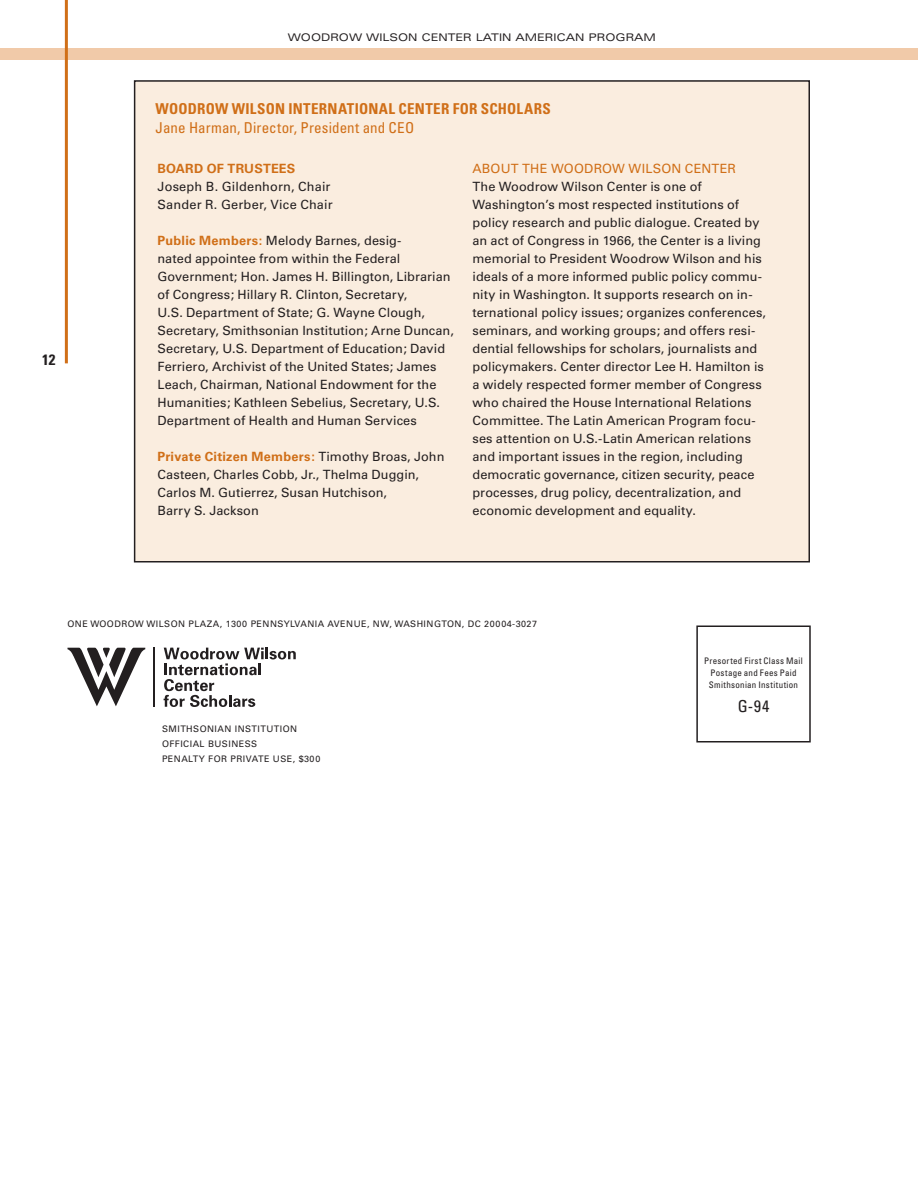
<style>
.page{position:relative;width:918px;height:1188px;background:#fff}
.page>*{position:absolute;margin:0;border:0;box-sizing:border-box;transform-origin:0 0}
.text_Spanish{font:condensed 16.5px "Univers";color:#231f20}
.text_Spanish-2{font:700 condensed 15px "Univers";letter-spacing:.015em;color:#d06f18}
.text_Spanish-3{font:condensed 15px "Univers";letter-spacing:.005em;color:#d06f18}
.t1{font:700 condensed 15px "Univers";color:#231f20}
.text_Spanish-4{font:12.75px/18px "Univers";letter-spacing:.005em;color:#231f20}
.text_Spanish-5{font:12.75px "Univers";letter-spacing:.015em;color:#d06f18}
.text_Spanish-6{font:700 12.75px "Univers";letter-spacing:.015em;color:#d06f18}
.t2{font:expanded 10.5px "Univers";color:#231f20}
.text_English{font:9px "Univers";letter-spacing:.05em;color:#231f20}
.text_Spanish-7{font:condensed 9px "Univers";letter-spacing:.04em;color:#231f20}
.s1{font-weight:700;color:#d06f18}
</style>
<div class="page">
<div style="left:0;top:48px;width:918px;height:12px;background:#f1caa9"></div>
<hr style="left:65px;top:0;width:3px;height:363px;background:#d06f18">
<div style="left:135px;top:81px;width:674px;height:481px;background:#faeddf"></div>
<div style="left:134px;top:80px;width:676px;height:482px;border:2px solid #231f20"></div>
<div style="left:696px;top:626px;width:115px;height:116px;border:2px solid #231f20"></div>
<svg style="left:164px;top:648px;width:132px;height:59px"></svg>
<hr style="left:153px;top:648px;width:1px;height:59px;background:#231f20">
<svg style="left:68px;top:648px;width:77px;height:58px"></svg>
<p class="t1" style="left:42px;top:350px;width:15px">12</p>
<p class="t2" style="left:288px;top:32px;width:370px">WOODROW WILSON CENTER LATIN AMERICAN PROGRAM</p>
<p class="text_Spanish-2" style="left:156px;top:99px;width:53px">WOODROW</p>
<p class="text_Spanish-2" style="left:232px;top:99px;width:71px">WILSON INTERNATIONAL</p>
<p class="text_Spanish-2" style="left:399px;top:99px;width:18px">CENTER</p>
<p class="text_Spanish-2" style="left:453px;top:99px;width:64px">FOR SCHOLAR</p>
<p class="text_Spanish-2" style="left:542px;top:99px;width:10px">S</p>
<p class="text_Spanish-3" style="left:156px;top:118px;width:242px">Jane Harman, Director, President and CEO</p>
<p class="text_Spanish-6" style="left:158px;top:161px;width:139px">BOARD OF TRUSTEES</p>
<p class="text_Spanish-4" style="left:158px;top:178px;width:175px">Joseph B. Gildenhorn, Chair</p>
<p class="text_Spanish-4" style="left:158px;top:196px;width:177px">Sander R. Gerber, Vice Chair</p>
<p class="text_Spanish-4" style="left:158px;top:232px;width:298px"><span class="s1">Public Members:</span> Melody Barnes, desig-<br>nated appointee from within the Federal Government; Hon. James H. Billington, Librarian of Congress; Hillary R. Clinton, Secretary,<br>U.S. Department of State; G. Wayne Clough, Secretary, Smithsonian Institution; Arne Duncan, Secretary, U.S. Department of Education; David Ferriero, Archivist of the United States; James Leach, Chairman, National Endowment for the Humanities; Kathleen Sebelius, Secretary, U.S.<br>Department of Health and Human Services</p>
<p class="text_Spanish-4" style="left:158px;top:448px;width:288px"><span class="s1">Private Citizen Members:</span> Timothy Broas, John<br>Casteen, Charles Cobb, Jr., Thelma Duggin,<br>Carlos M. Gutierrez, Susan Hutchison,</p>
<p class="text_Spanish-4" style="left:158px;top:502px;width:103px">Barry S. Jackson</p>
<p class="text_Spanish-5" style="left:472px;top:161px;width:59px">About the</p>
<p class="text_Spanish-5" style="left:551px;top:161px;width:152px">Woodrow Wilson Center</p>
<p class="text_Spanish-4" style="left:472px;top:178px;width:295px">The Woodrow Wilson Center is one of Washington’s most respected institutions of policy research and public dialogue. Created by an act of Congress in 1966, the Center is a living memorial to President Woodrow Wilson and his ideals of a more informed public policy commu&shy;nity in Washington. It supports research on in&shy;ternational policy issues; organizes conferences, seminars, and working groups; and offers resi&shy;dential fellowships for scholars, journalists and policymakers. Center director Lee H. Hamilton is a widely respected former member of Congress who chaired the House International Relations Committee. The Latin American Program focu&shy;ses attention on U.S.-Latin American relations and important issues in the region, including democratic governance, citizen security, peace processes, drug policy, decentralization, and economic development and equality.</p>
<p class="text_English" style="left:68px;top:618px;width:8px">One</p>
<p class="text_English" style="left:90px;top:618px;width:174px">Woodrow Wilson Plaza, 1300 Penns</p>
<p class="text_English" style="left:284px;top:618px;width:13px">ylvania</p>
<p class="text_English" style="left:327px;top:618px;width:14px">Avenue</p>
<p class="text_English" style="left:367px;top:618px;width:44px">, NW, Washingt</p>
<p class="text_English" style="left:447px;top:618px;width:91px">on , DC 20004-3027</p>
<p class="text_English" style="left:162px;top:723px;width:22px">Smiths</p>
<p class="text_English" style="left:200px;top:723px;width:15px">onian</p>
<p class="text_English" style="left:235px;top:723px;width:10px">Instituti</p>
<p class="text_English" style="left:283px;top:723px;width:14px">on</p>
<p class="text_English" style="left:162px;top:738px;width:7px">Official</p>
<p class="text_English" style="left:208px;top:738px;width:14px">Business</p>
<p class="text_English" style="left:162px;top:753px;width:13px">Penalt</p>
<p class="text_English" style="left:199px;top:753px;width:44px">y for Private</p>
<p class="text_English" style="left:273px;top:753px;width:7px">use</p>
<p class="text_English" style="left:293px;top:753px;width:29px">, $300</p>
<p class="text_Spanish-7" style="left:704px;top:655px;width:100px">Presorted First Class M ail</p>
<p class="text_Spanish-7" style="left:711px;top:667px;width:87px">Postage and Fees Paid</p>
<p class="text_Spanish-7" style="left:709px;top:679px;width:91px">Smithsonian I nstitution</p>
<p class="text_Spanish" style="left:738px;top:695px;width:33px">G-94</p>
</div>
